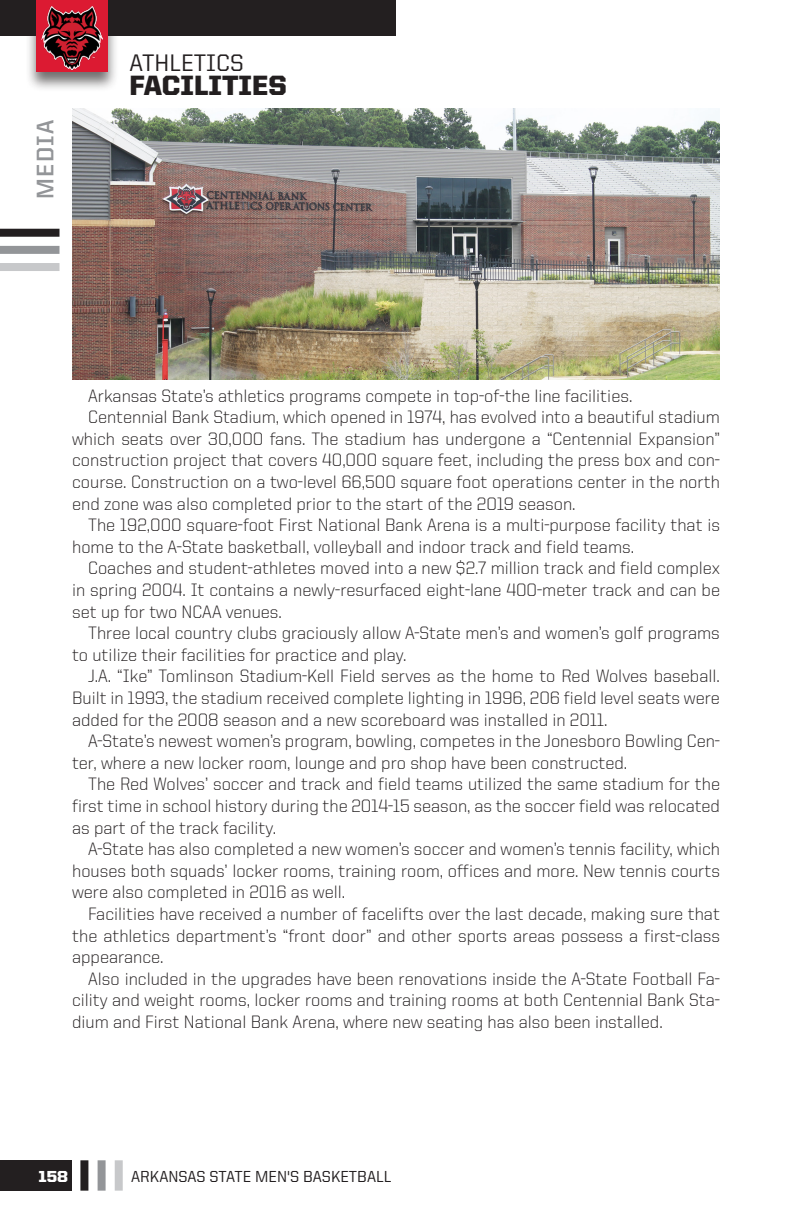
<style>
.page{position:relative;width:792px;height:1224px;background:#fff}
.page>*{position:absolute;margin:0;border:0;box-sizing:border-box;transform-origin:0 0}
.t1{font:900 28px "United Sans Reg";color:#231f20}
.t2{font:500 24px "United Sans Reg";color:#231f20}
.t3{font:700 24px "United Sans Reg";letter-spacing:.05em;color:#939598}
.t4{font:300 18px/21.6px "United Sans Reg";color:#231f20;text-align:justify}
.t5{font:500 16px "United Sans Reg";color:#231f20}
.t6{font:900 16px "United Sans Reg";color:#fff}
</style>
<div class="page">
<div style="left:0;top:1160px;width:71px;height:31px;background:#231f20"></div>
<div style="left:115px;top:1160px;width:8px;height:31px;background:#c7c8ca"></div>
<div style="left:98px;top:1160px;width:8px;height:31px;background:#939598"></div>
<div style="left:80px;top:1160px;width:8px;height:31px;background:#231f20"></div>
<div style="left:0;top:0;width:396px;height:36px;background:#231f20"></div>
<div style="left:25px;top:0;width:94px;height:92px;background:#231f20;opacity:.64"></div>
<div style="left:36px;top:0;width:72px;height:72px;background:#dc1a32"></div>
<img style="left:42px;top:7px;width:60px;height:62px">
<div style="left:0;top:263px;width:60px;height:8px;background:#c7c8ca"></div>
<div style="left:0;top:246px;width:60px;height:8px;background:#939598"></div>
<div style="left:0;top:229px;width:60px;height:8px;background:#231f20"></div>
<img style="left:72px;top:108px;width:648px;height:271px">
<h2 class="t3" style="left:32px;top:199px;width:80px;rotate:-90deg">MEDIA</h2>
<p class="t2" style="left:130px;top:50px;width:116px">ATHLETICS</p>
<p class="t1" style="left:130px;top:70px;width:159px">FACILITIES</p>
<p class="t4" style="left:88px;top:385px;width:546px">Arkansas State’s athletics programs compete in top-of-the line facilities.</p>
<p class="t4" style="left:72px;top:406px;width:649px;text-indent:16px">Centennial Bank Stadium, which opened in 1974, has evolved into a beautiful stadium which seats over 30,000 fans. The stadium has undergone a “Centennial Expansion” construction project that covers 40,000 square feet, including the press box and con&shy;course. Construction on a two-level 66,500 square foot operations center in the north end zone was also completed prior to the start of the 2019 season.</p>
<p class="t4" style="left:72px;top:514px;width:649px;text-indent:16px">The 192,000 square-foot First National Bank Arena is a multi-purpose facility that is home to the A-State basketball, volleyball and indoor track and field teams.</p>
<p class="t4" style="left:72px;top:557px;width:649px;text-indent:16px">Coaches and student-athletes moved into a new $2.7 million track and field complex in spring 2004. It contains a newly-resurfaced eight-lane 400-meter track and can be set up for two NCAA venues.</p>
<p class="t4" style="left:72px;top:622px;width:649px;text-indent:16px">Three local country clubs graciously allow A-State men’s and women’s golf programs to utilize their facilities for practice and play.</p>
<p class="t4" style="left:72px;top:665px;width:649px;text-indent:16px">J.A. “Ike” Tomlinson Stadium-Kell Field serves as the home to Red Wolves baseball.<br>Built in 1993, the stadium received complete lighting in 1996, 206 field level seats were added for the 2008 season and a new scoreboard was installed in 2011.</p>
<p class="t4" style="left:72px;top:730px;width:649px;text-indent:16px">A-State’s newest women’s program, bowling, competes in the Jonesboro Bowling Cen&shy;ter, where a new locker room, lounge and pro shop have been constructed.</p>
<p class="t4" style="left:72px;top:773px;width:649px;text-indent:16px">The Red Wolves’ soccer and track and field teams utilized the same stadium for the first time in school history during the 2014-15 season, as the soccer field was relocated as part of the track facility.</p>
<p class="t4" style="left:72px;top:838px;width:649px;text-indent:16px">A-State has also completed a new women’s soccer and women’s tennis facility, which houses both squads’ locker rooms, training room, offices and more. New tennis courts were also completed in 2016 as well.</p>
<p class="t4" style="left:72px;top:903px;width:649px;text-indent:16px">Facilities have received a number of facelifts over the last decade, making sure that the athletics department’s “front door” and other sports areas possess a first-class appearance.</p>
<p class="t4" style="left:72px;top:968px;width:649px;text-indent:16px">Also included in the upgrades have been renovations inside the A-State Football Fa&shy;cility and weight rooms, locker rooms and training rooms at both Centennial Bank Sta&shy;dium and First National Bank Arena, where new seating has also been installed.</p>
<p class="t6" style="left:39px;top:1167px;width:31px">158</p>
<p class="t5" style="left:131px;top:1167px;width:262px">ARKANSAS STATE MEN'S BASKETBALL</p>
</div>
